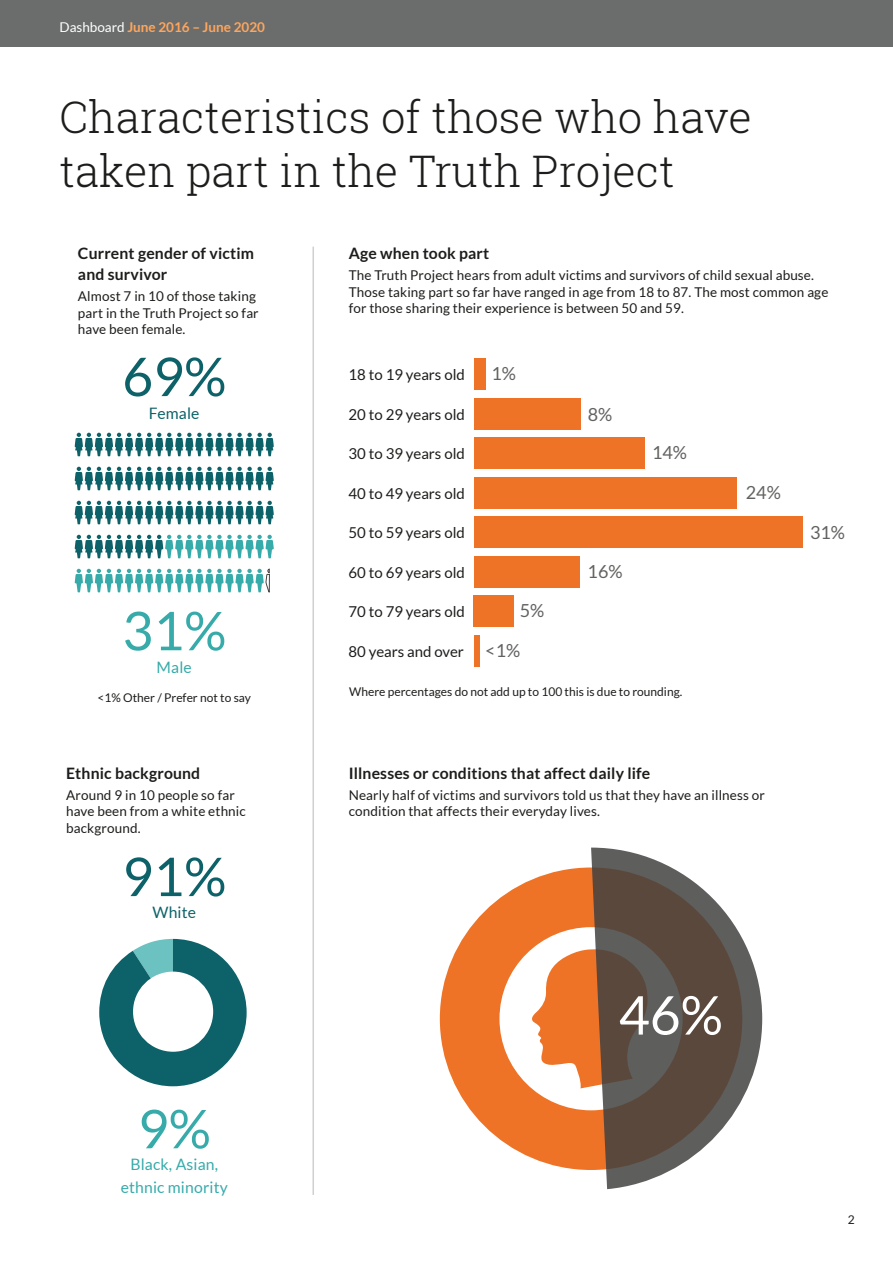
<style>
.page{position:relative;width:893px;height:1263px;background:#fff}
.page>*{position:absolute;margin:0;border:0;box-sizing:border-box;transform-origin:0 0}
.t1{font:53.4px "Lato";color:#0d6269}
.t2{font:53.4px "Lato";color:#37abaa}
.t3{font:53.4px "Lato";color:#fff}
.t4{font:300 43.5px/54px "Roboto Slab";color:#1d1d1b}
.t5{font:18px "Lato";color:#626261}
.t6{font:700 15.75px/21px "Lato";letter-spacing:.01em;color:#1d1d1b}
.t7{font:15.75px/22.5px "Lato";letter-spacing:.01em;color:#37abaa;text-align:center}
.t8{font:15.75px "Lato";letter-spacing:.01em;color:#0d6269}
.t9{font:15px "Lato";color:#1d1d1b}
.t10{font:13.5px/16.5px "Lato";letter-spacing:.01em;color:#1d1d1b}
.t11{font:700 13.5px "Lato";color:#ffa65c}
.t12{font:12px "Lato";color:#1d1d1b}
.s1{font-weight:400;color:#fff}
</style>
<div class="page">
<hr style="left:312px;top:247px;width:2px;height:948px;background:#d0d0d0">
<svg style="left:99px;top:939px;width:148px;height:147px"></svg>
<div style="left:133px;top:971px;width:80px;height:81px;background:#fff;border-radius:50%"></div>
<svg style="left:75px;top:568px;width:195px;height:25px"></svg>
<svg style="left:75px;top:535px;width:199px;height:23px"></svg>
<svg style="left:75px;top:433px;width:199px;height:23px"></svg>
<svg style="left:75px;top:467px;width:199px;height:23px"></svg>
<svg style="left:75px;top:501px;width:199px;height:23px"></svg>
<div style="left:474px;top:358px;width:11px;height:32px;background:#ee7326"></div>
<div style="left:474px;top:398px;width:106px;height:31px;background:#ee7326"></div>
<div style="left:474px;top:437px;width:170px;height:32px;background:#ee7326"></div>
<div style="left:474px;top:477px;width:263px;height:31px;background:#ee7326"></div>
<div style="left:474px;top:516px;width:328px;height:32px;background:#ee7326"></div>
<div style="left:474px;top:556px;width:106px;height:31px;background:#ee7326"></div>
<div style="left:474px;top:596px;width:40px;height:31px;background:#ee7326"></div>
<div style="left:474px;top:635px;width:6px;height:32px;background:#ee7326"></div>
<div style="left:440px;top:867px;width:302px;height:303px;background:#ee7326;border-radius:50%"></div>
<div style="left:499px;top:927px;width:184px;height:183px;background:#fff;border-radius:50%"></div>
<svg style="left:531px;top:946px;width:60px;height:142px"></svg>
<svg style="left:591px;top:847px;width:171px;height:342px"></svg>
<div style="left:0;top:0;width:893px;height:47px;background:#6b6d6d"></div>
<p class="t11" style="left:60px;top:19px;width:207px"><span class="s1">Dashboard</span> June 2016 – June 2020</p>
<h2 class="t4" style="left:60px;top:89px;width:694px">Characteristics of those who have taken part in the Truth Project</h2>
<p class="t6" style="left:78px;top:243px;width:178px">Current gender of victim and survivor</p>
<p class="t10" style="left:78px;top:288px;width:182px">Almost 7 in 10 of those taking part in the Truth Project so far have been female.</p>
<h1 class="t1" style="left:122px;top:347px;width:106px">69%</h1>
<p class="t8" style="left:149px;top:405px;width:52px">Female</p>
<h1 class="t2" style="left:122px;top:601px;width:106px">31%</h1>
<p class="t7" style="left:157px;top:656px;width:37px">Male</p>
<p class="t12" style="left:98px;top:691px;width:155px">&lt;1% Other / Prefer not to say</p>
<p class="t6" style="left:66px;top:762px;width:136px">Ethnic background</p>
<p class="t10" style="left:66px;top:786px;width:181px">Around 9 in 10 people so far have been from a white ethnic background.</p>
<h1 class="t1" style="left:122px;top:847px;width:106px">91%</h1>
<p class="t8" style="left:152px;top:904px;width:45px">White</p>
<h1 class="t2" style="left:138px;top:1099px;width:75px">9%</h1>
<p class="t7" style="left:121px;top:1153px;width:109px">Black, Asian, ethnic minority</p>
<p class="t6" style="left:349px;top:243px;width:142px">Age when took part</p>
<p class="t10" style="left:349px;top:267px;width:481px">The Truth Project hears from adult victims and survivors of child sexual abuse.<br>Those taking part so far have ranged in age from 18 to 87. The most common age for those sharing their experience is between 50 and 59.</p>
<p class="t9" style="left:349px;top:366px;width:118px">18 to 19 years old</p>
<p class="t9" style="left:349px;top:406px;width:118px">20 to 29 years old</p>
<p class="t9" style="left:349px;top:445px;width:118px">30 to 39 years old</p>
<p class="t9" style="left:349px;top:485px;width:118px">40 to 49 years old</p>
<p class="t9" style="left:349px;top:524px;width:118px">50 to 59 years old</p>
<p class="t9" style="left:349px;top:564px;width:118px">60 to 69 years old</p>
<p class="t9" style="left:349px;top:603px;width:118px">70 to 79 years old</p>
<p class="t9" style="left:349px;top:643px;width:117px">80 years and over</p>
<h3 class="t5" style="left:491px;top:363px;width:26px">1%</h3>
<h3 class="t5" style="left:520px;top:601px;width:26px">5%</h3>
<h3 class="t5" style="left:485px;top:641px;width:37px">&lt;1%</h3>
<h3 class="t5" style="left:588px;top:404px;width:26px">8%</h3>
<h3 class="t5" style="left:652px;top:443px;width:37px">14%</h3>
<h3 class="t5" style="left:588px;top:561px;width:37px">16%</h3>
<p class="t12" style="left:349px;top:685px;width:335px">Where percentages do not add up to 100 this is due to rounding.</p>
<h3 class="t5" style="left:746px;top:483px;width:37px">24%</h3>
<p class="t6" style="left:349px;top:762px;width:303px">Illnesses or conditions that affect daily life</p>
<p class="t10" style="left:349px;top:786px;width:418px">Nearly half of victims and survivors told us that they have an illness or condition that affects their everyday lives.</p>
<h3 class="t5" style="left:810px;top:523px;width:37px">31%</h3>
<h1 class="t3" style="left:619px;top:985px;width:106px">46%</h1>
<p class="t12" style="left:848px;top:1213px;width:8px">2</p>
</div>
